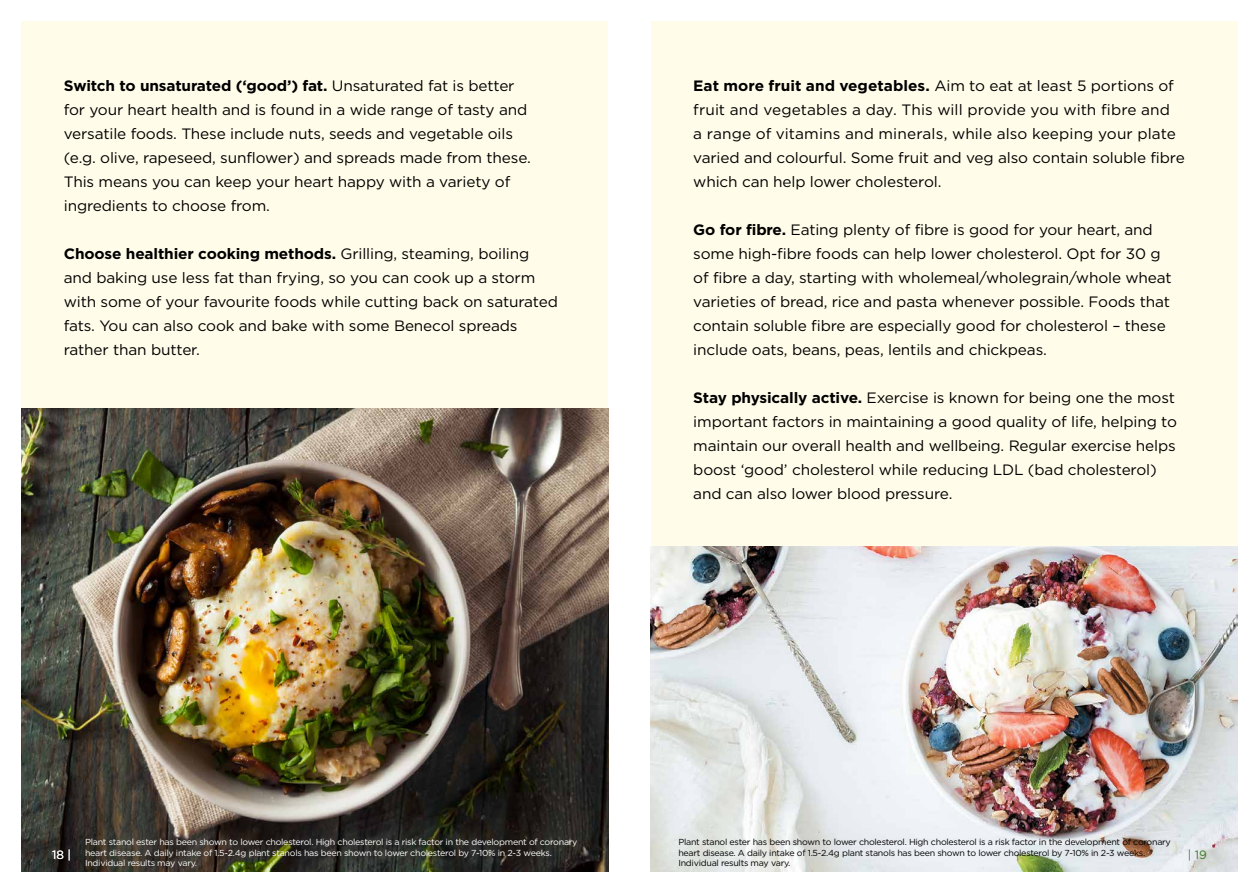
<style>
.page{position:relative;width:1259px;height:893px;background:#fff}
.page>*{position:absolute;margin:0;border:0;box-sizing:border-box;transform-origin:0 0}
.t1{font:15px/24px "Gotham HTF";letter-spacing:-.01em;color:#000}
.t2{font:12px "Gotham HTF";color:#fff}
.t3{font:12px "Gotham HTF";color:#387c2b}
.t4{font:8.7px/10.5px "Gotham HTF";letter-spacing:-.03em;color:#fff}
.t5{font:8.7px/10.5px "Gotham HTF";letter-spacing:-.03em;color:#000}
.s1{font-weight:700}
</style>
<div class="page">
<div style="left:651px;top:21px;width:586px;height:851px;background:#fffde9"></div>
<div style="left:21px;top:21px;width:587px;height:851px;background:#fffde9"></div>
<img style="left:21px;top:409px;width:587px;height:463px">
<img style="left:651px;top:547px;width:586px;height:325px">
<p class="t1" style="left:64px;top:73px;width:468px"><span class="s1">Switch to unsaturated (‘good’) fat.</span> Unsaturated fat is better for your heart health and is found in a wide range of tasty and versatile foods. These include nuts, seeds and vegetable oils (e.g. olive, rapeseed, sunflower) and spreads made from these.<br>This means you can keep your heart happy with a variety of ingredients to choose from.</p>
<p class="t1" style="left:64px;top:241px;width:495px"><span class="s1">Choose healthier cooking methods.</span> Grilling, steaming, boiling and baking use less fat than frying, so you can cook up a storm with some of your favourite foods while cutting back on saturated fats. You can also cook and bake with some Benecol spreads rather than butter.</p>
<p class="t1" style="left:693px;top:73px;width:493px"><span class="s1">Eat more fruit and vegetables.</span> Aim to eat at least 5 portions of fruit and vegetables a day. This will provide you with fibre and<br>a range of vitamins and minerals, while also keeping your plate varied and colourful. Some fruit and veg also contain soluble fibre which can help lower cholesterol.</p>
<p class="t1" style="left:693px;top:217px;width:480px"><span class="s1">Go for fibre.</span> Eating plenty of fibre is good for your heart, and some high-fibre foods can help lower cholesterol. Opt for 30 g of fibre a day, starting with wholemeal/wholegrain/whole wheat varieties of bread, rice and pasta whenever possible. Foods that contain soluble fibre are especially good for cholesterol – these include oats, beans, peas, lentils and chickpeas.</p>
<p class="t1" style="left:693px;top:385px;width:485px"><span class="s1">Stay physically active.</span> Exercise is known for being one the most important factors in maintaining a good quality of life, helping to maintain our overall health and wellbeing. Regular exercise helps boost ‘good’ cholesterol while reducing LDL (bad cholesterol) and can also lower blood pressure.</p>
<p class="t2" style="left:52px;top:848px;width:21px">18 |</p>
<p class="t4" style="left:85px;top:837px;width:494px">Plant stanol ester has been shown to lower cholesterol. High cholesterol is a risk factor in the development of coronary heart disease. A daily intake of 1.5-2.4g plant stanols has been shown to lower cholesterol by 7-10% in 2-3 weeks.<br>Individual results may vary.</p>
<p class="t5" style="left:678px;top:837px;width:494px">Plant stanol ester has been shown to lower cholesterol. High cholesterol is a risk factor in the development of coronary heart disease. A daily intake of 1.5-2.4g plant stanols has been shown to lower cholesterol by 7-10% in 2-3 weeks.<br>Individual results may vary.</p>
<p class="t3" style="left:1187px;top:848px;width:21px">| 19</p>
</div>
